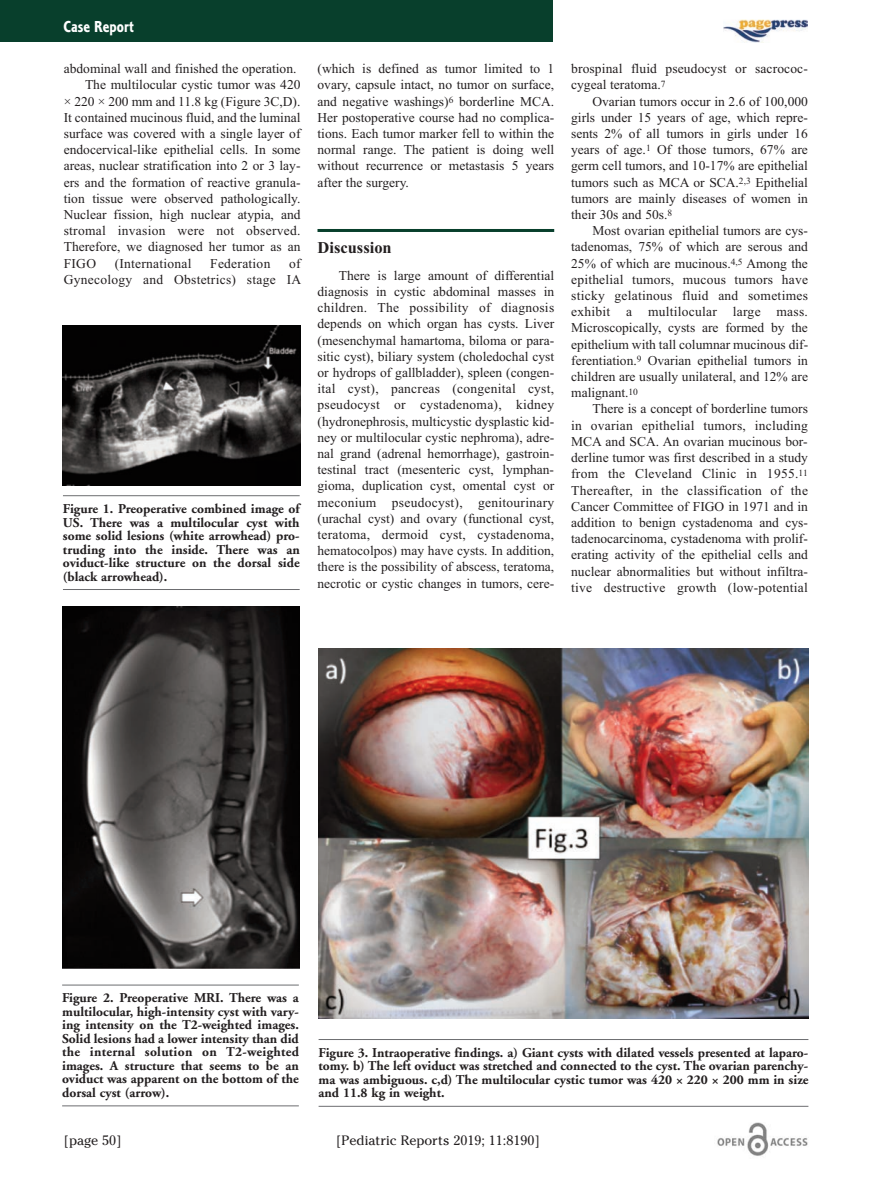
<style>
.page{position:relative;width:893px;height:1191px;background:#fff}
.page>*{position:absolute;margin:0;border:0;box-sizing:border-box;transform-origin:0 0}
.t1{font:700 16.5px "Times New Roman";color:#231f20}
.t2{font:16.5px "Corinthian Bold Condensed Plain";color:#fff}
.t3{font:13.5px/16.2px "Times New Roman";color:#231f20;text-align:justify}
.t4{font:700 13.5px/13.5px "Adobe Garamond";color:#231f20;text-align:justify}
.t5{font:13.5px/16.2px "Times New Roman";letter-spacing:.02em;color:#231f20;text-align:right}
.t6{font:13.5px "Cheltenham";color:#231f20}
</style>
<div class="page">
<hr style="left:317px;top:229px;width:237px;height:3px;background:#083f2c">
<div style="left:0;top:0;width:553px;height:42px;background:#083f2c"></div>
<img style="left:717px;top:1123px;width:91px;height:33px">
<img style="left:723px;top:19px;width:84px;height:24px">
<hr style="left:319px;top:1039px;width:489px;height:1px;background:#6c6d70">
<hr style="left:319px;top:1106px;width:489px;height:1px;background:#6c6d70">
<img style="left:319px;top:648px;width:489px;height:370px">
<hr style="left:63px;top:495px;width:237px;height:1px;background:#6c6d70">
<hr style="left:63px;top:589px;width:237px;height:1px;background:#6c6d70">
<img style="left:63px;top:326px;width:237px;height:159px">
<hr style="left:62px;top:984px;width:237px;height:1px;background:#6c6d70">
<hr style="left:62px;top:1105px;width:237px;height:1px;background:#6c6d70">
<img style="left:62px;top:606px;width:238px;height:362px">
<p class="t2" style="left:63px;top:21px;width:72px">Case Report</p>
<p class="t3" style="left:64px;top:60px;width:234px">abdominal wall and finished the operation.</p>
<p class="t3" style="left:85px;top:77px;width:217px">The multilocular cystic tumor was 420</p>
<p class="t3" style="left:64px;top:93px;width:238px">× 220 × 200 mm and 11.8 kg (Figure 3C,D).</p>
<p class="t3" style="left:64px;top:109px;width:238px">It contained mucinous fluid, and the luminal</p>
<p class="t3" style="left:64px;top:125px;width:238px">surface was covered with a single layer of</p>
<p class="t3" style="left:64px;top:141px;width:238px">endocervical-like epithelial cells. In some</p>
<p class="t3" style="left:64px;top:158px;width:238px">areas, nuclear stratification into 2 or 3 lay-</p>
<p class="t3" style="left:64px;top:174px;width:238px">ers and the formation of reactive granula-</p>
<p class="t3" style="left:64px;top:190px;width:238px">tion tissue were observed pathologically.</p>
<p class="t3" style="left:64px;top:206px;width:238px">Nuclear fission, high nuclear atypia, and</p>
<p class="t5" style="left:64px;top:222px;width:238px">stromal invasion were not observed.</p>
<p class="t3" style="left:64px;top:239px;width:238px">Therefore, we diagnosed her tumor as an</p>
<p class="t3" style="left:64px;top:255px;width:34px">FIGO</p>
<p class="t5" style="left:115px;top:255px;width:78px">(International</p>
<p class="t5" style="left:210px;top:255px;width:62px">Federation</p>
<p class="t5" style="left:64px;top:255px;width:239px">of<br>Gynecology and Obstetrics) stage IA</p>
<p class="t4" style="left:63px;top:503px;width:238px">Figure 1. Preoperative combined image of US. There was a multilocular cyst with some solid lesions (white arrowhead) pro&shy;truding into the inside. There was an oviduct-like structure on the dorsal side (black arrowhead).</p>
<p class="t3" style="left:317px;top:60px;width:238px">(which is defined as tumor limited to 1 ovary, capsule intact, no tumor on surface, and negative washings)<sup>6</sup> borderline MCA.<br>Her postoperative course had no complica&shy;tions. Each tumor marker fell to within the normal range. The patient is doing well without recurrence or metastasis 5 years after the surgery.</p>
<p class="t1" style="left:317px;top:238px;width:76px">Discussion</p>
<p class="t3" style="left:317px;top:267px;width:238px;text-indent:21px">There is large amount of differential diagnosis in cystic abdominal masses in children. The possibility of diagnosis depends on which organ has cysts. Liver (mesenchymal hamartoma, biloma or para&shy;sitic cyst), biliary system (choledochal cyst or hydrops of gallbladder), spleen (congen&shy;ital cyst), pancreas (congenital cyst, pseudocyst or cystadenoma), kidney (hydronephrosis, multicystic dysplastic kid&shy;ney or multilocular cystic nephroma), adre&shy;nal grand (adrenal hemorrhage), gastroin&shy;testinal tract (mesenteric cyst, lymphan&shy;gioma, duplication cyst, omental cyst or meconium pseudocyst), genitourinary (urachal cyst) and ovary (functional cyst, teratoma, dermoid cyst, cystadenoma, hematocolpos) may have cysts. In addition, there is the possibility of abscess, teratoma, necrotic or cystic changes in tumors, cere-</p>
<p class="t3" style="left:571px;top:60px;width:238px">brospinal fluid pseudocyst or sacrococ&shy;cygeal teratoma.<sup>7</sup></p>
<p class="t3" style="left:571px;top:93px;width:238px;text-indent:21px">Ovarian tumors occur in 2.6 of 100,000 girls under 15 years of age, which repre&shy;sents 2% of all tumors in girls under 16 years of age.<sup>1</sup> Of those tumors, 67% are germ cell tumors, and 10-17% are epithelial tumors such as MCA or SCA.<sup>2,3</sup> Epithelial tumors are mainly diseases of women in their 30s and 50s.<sup>8</sup></p>
<p class="t3" style="left:571px;top:222px;width:238px;text-indent:21px">Most ovarian epithelial tumors are cys&shy;tadenomas, 75% of which are serous and 25% of which are mucinous.<sup>4,5</sup> Among the epithelial tumors, mucous tumors have sticky gelatinous fluid and sometimes exhibit a multilocular large mass.<br>Microscopically, cysts are formed by the epithelium with tall columnar mucinous dif&shy;ferentiation.<sup>9</sup> Ovarian epithelial tumors in children are usually unilateral, and 12% are malignant.<sup>10</sup></p>
<p class="t3" style="left:571px;top:401px;width:238px;text-indent:21px">There is a concept of borderline tumors in ovarian epithelial tumors, including MCA and SCA. An ovarian mucinous bor&shy;derline tumor was first described in a study from the Cleveland Clinic in 1955.<sup>11<br></sup>Thereafter, in the classification of the Cancer Committee of FIGO in 1971 and in addition to benign cystadenoma and cys&shy;tadenocarcinoma, cystadenoma with prolif&shy;erating activity of the epithelial cells and nuclear abnormalities but without infiltra&shy;tive destructive growth (low-potential</p>
<p class="t4" style="left:62px;top:992px;width:238px">Figure 2. Preoperative MRI. There was a multilocular, high-intensity cyst with vary&shy;ing intensity on the T2-weighted images.<br>Solid lesions had a lower intensity than did the internal solution on T2-weighted images. A structure that seems to be an oviduct was apparent on the bottom of the dorsal cyst (arrow).</p>
<p class="t6" style="left:64px;top:1132px;width:59px">[page 50]</p>
<p class="t6" style="left:336px;top:1132px;width:205px">[Pediatric Reports 2019; 11:8190]</p>
<p class="t4" style="left:319px;top:1047px;width:491px">Figure 3. Intraoperative findings. a) Giant cysts with dilated vessels presented at laparo&shy;tomy. b) The left oviduct was stretched and connected to the cyst. The ovarian parenchy&shy;ma was ambiguous. c,d) The multilocular cystic tumor was 420 × 220 × 200 mm in size and 11.8 kg in weight.</p>
</div>
